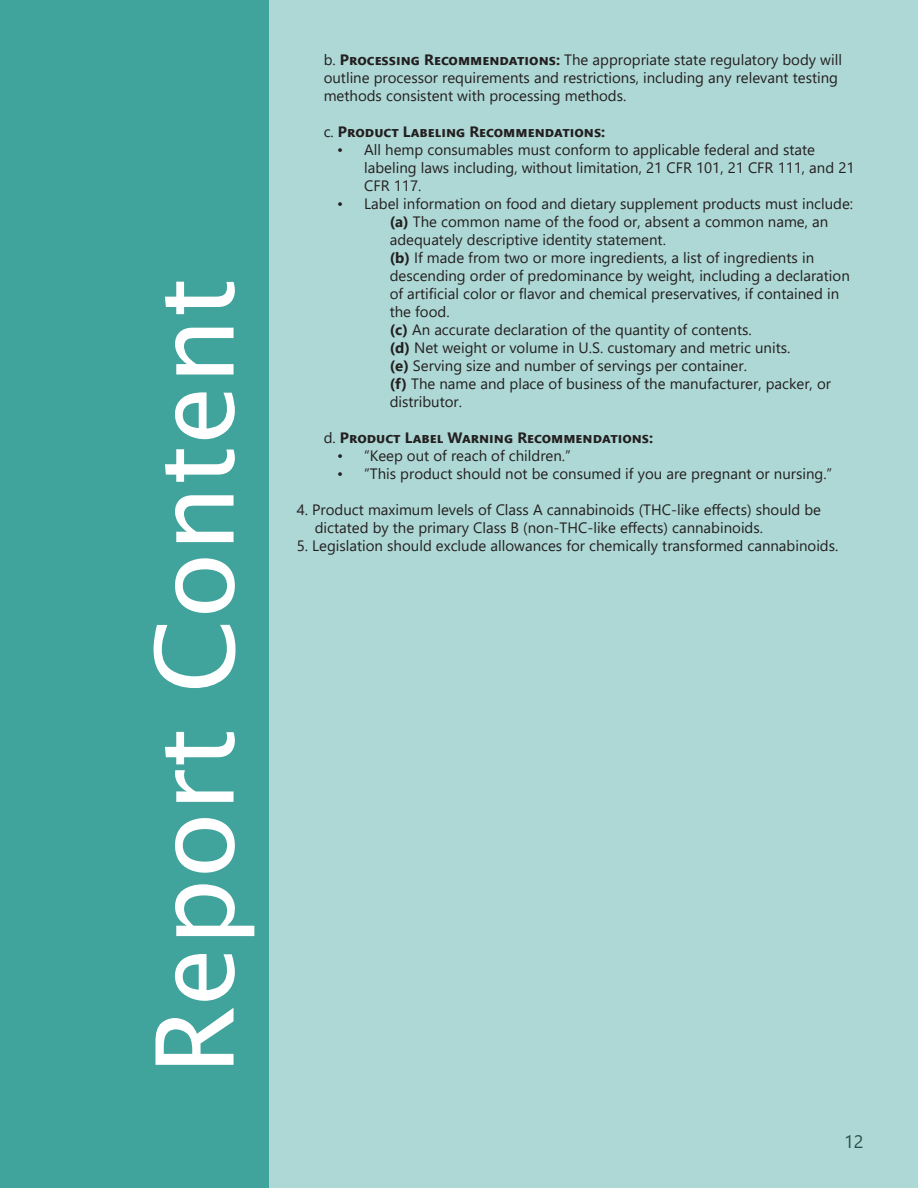
<style>
.page{position:relative;width:918px;height:1188px;background:#aed8d5}
.page>*{position:absolute;margin:0;border:0;box-sizing:border-box;transform-origin:0 0}
.t1{font:108px "Lucida Sans";color:#fff}
.t2{font:18px "Segoe UI";color:#231f20}
.t3{font:15px/18px "Segoe UI";color:#231f20}
.t4{font:700 15px "Segoe UI";color:#231f20}
.s1{font-weight:700}
.s2{font-weight:400}
</style>
<div class="page">
<div style="left:0;top:0;width:268px;height:1188px;background:#40a39c"></div>
<p class="t1" style="left:133px;top:1075px;width:799px;rotate:-90deg">Report Content</p>
<p class="t3" style="left:324px;top:49px;width:520px">b. <span class="s1">Processing Recommendations:</span> The appropriate state regulatory body will outline processor requirements and restrictions, including any relevant testing methods consistent with processing methods.</p>
<p class="t4" style="left:324px;top:117px;width:283px"><span class="s2">c.</span> Product Labeling Recommendations:</p>
<p class="t3" style="left:364px;top:139px;width:492px;text-indent:-27px">• All hemp consumables must conform to applicable federal and state labeling laws including, without limitation, 21 CFR 101, 21 CFR 111, and 21<br>CFR 117.</p>
<p class="t3" style="left:337px;top:193px;width:518px">• Label information on food and dietary supplement products must include:</p>
<p class="t3" style="left:390px;top:211px;width:440px"><span class="s1">(a)</span> The common name of the food or, absent a common name, an adequately descriptive identity statement.</p>
<p class="t3" style="left:390px;top:247px;width:462px"><span class="s1">(b)</span> If made from two or more ingredients, a list of ingredients in descending order of predominance by weight, including a declaration of artificial color or flavor and chemical preservatives, if contained in the food.</p>
<p class="t3" style="left:390px;top:319px;width:364px"><span class="s1">(c)</span> An accurate declaration of the quantity of contents.</p>
<p class="t3" style="left:390px;top:337px;width:402px"><span class="s1">(d)</span> Net weight or volume in U.S. customary and metric units.</p>
<p class="t3" style="left:390px;top:355px;width:359px"><span class="s1">(e)</span> Serving size and number of servings per container.</p>
<p class="t3" style="left:390px;top:373px;width:443px"><span class="s1">(f)</span> The name and place of business of the manufacturer, packer, or distributor.</p>
<p class="t4" style="left:324px;top:423px;width:331px"><span class="s2">d.</span> Product Label Warning Recommendations:</p>
<p class="t3" style="left:337px;top:445px;width:235px">• “Keep out of reach of children.”</p>
<p class="t3" style="left:337px;top:463px;width:497px">• “This product should not be consumed if you are pregnant or nursing.”</p>
<p class="t3" style="left:315px;top:499px;width:508px;text-indent:-18px">4. Product maximum levels of Class A cannabinoids (THC-like effects) should be dictated by the primary Class B (non-THC-like effects) cannabinoids.</p>
<p class="t3" style="left:297px;top:535px;width:543px">5. Legislation should exclude allowances for chemically transformed cannabinoids.</p>
<p class="t2" style="left:844px;top:1124px;width:21px">12</p>
</div>
